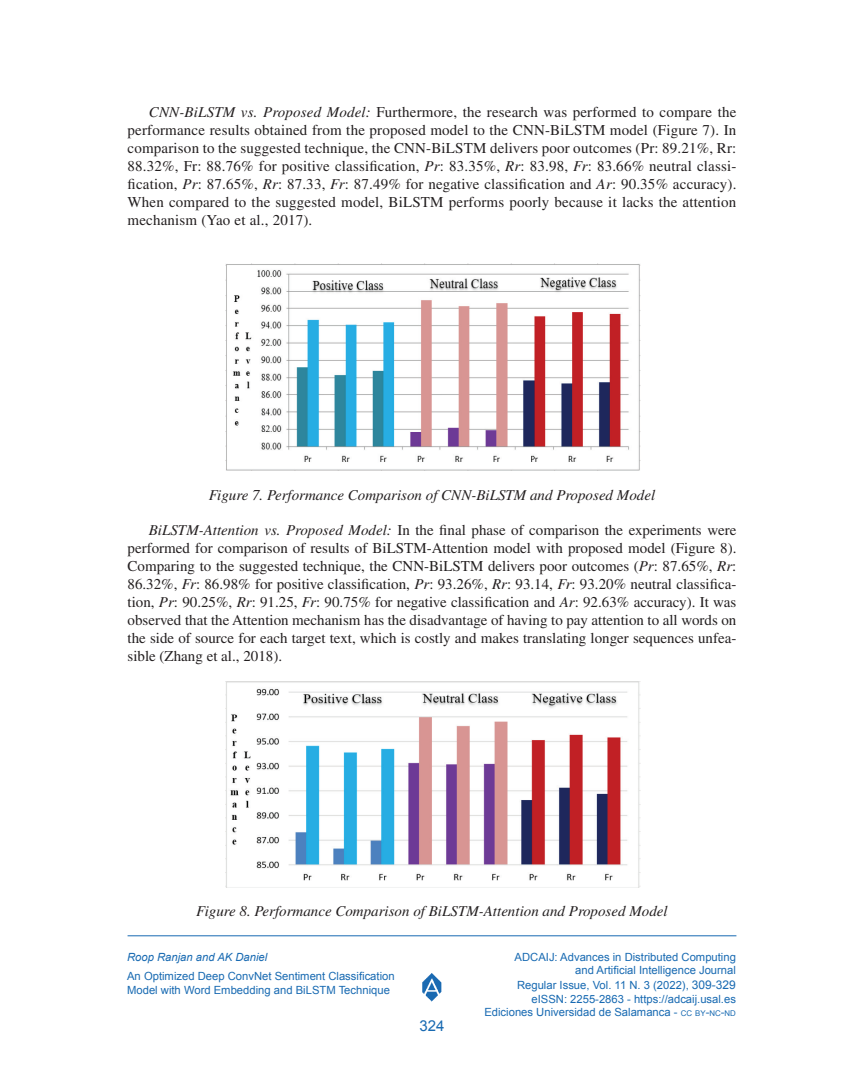
<style>
.page{position:relative;width:864px;height:1080px;background:#fff}
.page>*{position:absolute;margin:0;border:0;box-sizing:border-box;transform-origin:0 0}
.Tex{font:15px/18px "Times LT Std";color:#231f20;text-align:justify}
.Foto_pie{font:italic 15px "Times LT Std";color:#231f20}
.t1{font:15px "Arial";color:#186ab2}
.t2{font:11.25px/14px "Arial";color:#186ab2}
.t3{font:italic 11.25px "Arial";color:#186ab2}
.s1{font-style:italic}
.s2{font-size:12px}
.s3{font-size:7.8px}
.s4{font-style:inherit}
</style>
<div class="page">
<img style="left:422px;top:973px;width:20px;height:29px">
<hr style="left:128px;top:935px;width:608px;height:1px;background:#186ab2">
<img style="left:225px;top:264px;width:415px;height:207px">
<img style="left:225px;top:682px;width:415px;height:205px">
<p class="Tex" style="left:128px;top:102px;width:610px;text-indent:21px"><span class="s1">CNN-BiLSTM vs. Proposed Model:</span> Furthermore, the research was performed to compare the performance results obtained from the proposed model to the CNN-BiLSTM model (Figure 7). In comparison to the suggested technique, the CNN-BiLSTM delivers poor outcomes (Pr: 89.21%, Rr:<br>88.32%, Fr: 88.76% for positive classification, <span class="s1">Pr</span>: 83.35%, <span class="s1">Rr</span>: 83.98, <span class="s1">Fr</span>: 83.66% neutral classi&shy;fication, <span class="s1">Pr</span>: 87.65%, <span class="s1">Rr</span>: 87.33, <span class="s1">Fr</span>: 87.49% for negative classification and <span class="s1">Ar</span>: 90.35% accuracy).<br>When compared to the suggested model, BiLSTM performs poorly because it lacks the attention mechanism (Yao et al., 2017).</p>
<p class="Foto_pie" style="left:209px;top:486px;width:448px">Figure 7. Performance Comparison of CNN-BiLSTM and Proposed Model</p>
<p class="Tex" style="left:128px;top:520px;width:610px;text-indent:21px"><span class="s1">BiLSTM-Attention vs. Proposed Model:</span> In the final phase of comparison the experiments were performed for comparison of results of BiLSTM-Attention model with proposed model (Figure 8).<br>Comparing to the suggested technique, the CNN-BiLSTM delivers poor outcomes (<span class="s1">Pr</span>: 87.65%, <span class="s1">Rr</span>:<br>86.32%, <span class="s1">Fr</span>: 86.98% for positive classification, <span class="s1">Pr</span>: 93.26%, <span class="s1">Rr</span>: 93.14, <span class="s1">Fr</span>: 93.20% neutral classifica&shy;tion, <span class="s1">Pr</span>: 90.25%, <span class="s1">Rr</span>: 91.25, <span class="s1">Fr</span>: 90.75% for negative classification and <span class="s1">Ar</span>: 92.63% accuracy). It was observed that the Attention mechanism has the disadvantage of having to pay attention to all words on the side of source for each target text, which is costly and makes translating longer sequences unfea&shy;sible (Zhang et al., 2018).</p>
<p class="Foto_pie" style="left:196px;top:903px;width:473px">Figure 8. Performance Comparison of BiLSTM-Attention and Proposed Model</p>
<p class="t3" style="left:127px;top:949px;width:142px">Roop Ranjan and AK Daniel</p>
<p class="t2" style="left:127px;top:970px;width:269px;line-height:13.5px">An Optimized Deep ConvNet Sentiment Classification<br>Model with Word Embedding and BiLSTM Technique</p>
<p class="t1" style="left:419px;top:1016px;width:27px">324</p>
<p class="t2" style="left:484px;top:950px;width:253px;text-align:right">ADCAIJ: Advances in Distributed Computing<br>and Artificial Intelligence Journal<br>Regular Issue, Vol. 11 N. 3 (2022), <span class="s2">309-329 </span>eISSN: 2255-2863 - https://adcaij.usal.es Ediciones Universidad de Salamanca - <span class="s3">CC BY</span><span class="s4">-</span><span class="s3">NC</span><span class="s4">-</span><span class="s3">ND</span></p>
</div>
